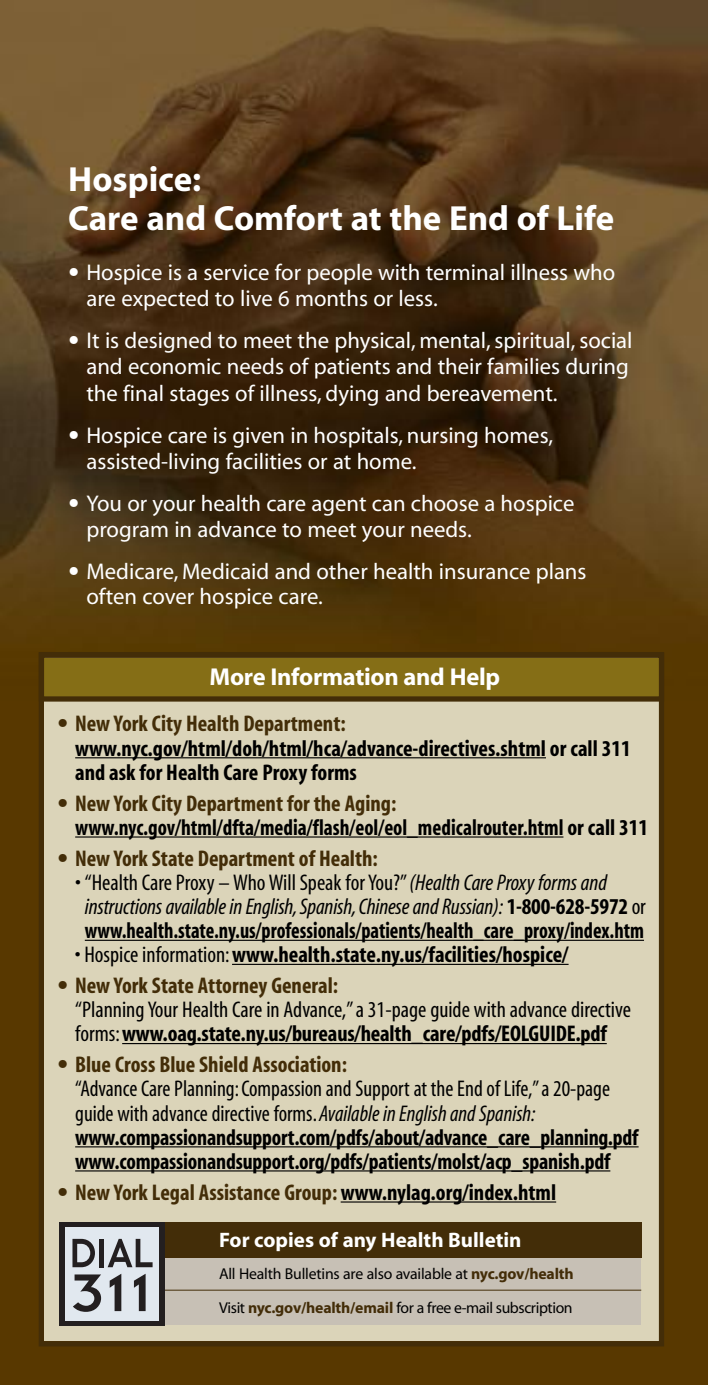
<style>
.page{position:relative;width:710px;height:1385px;background:#fff}
.page>*{position:absolute;margin:0;border:0;box-sizing:border-box;transform-origin:0 0}
.t1{font:700 35px/38.5px "Myriad";color:#fff}
.t2{font:700 24.5px "Myriad";letter-spacing:-.01em;color:#fff}
.t3{font:700 condensed 22.75px/24.2px "Myriad";color:#000}
.t4{font:22.75px/25.7px "Myriad";color:#fff}
.t5{font:condensed 22.75px/24.2px "Myriad";color:#000}
.t6{font:700 condensed 22.75px/24.2px "Myriad";color:#000;scale:.94 1}
.t7{font:700 condensed 22.75px "Myriad";color:#432d08}
.t8{font:700 21px "Myriad";color:#fff}
.t9{font:15.75px/33.4px "Myriad";letter-spacing:-.015em;color:#000}
.s1{font-family:"Berling"}
.s2{font-family:"Berling";font-stretch:normal;color:#432d08}
.s3{color:#432d08}
.s4{font-family:"Berling";font-stretch:normal}
.s5{font-weight:400}
.s6{font-weight:400;font-style:italic}
.s7{font-family:"Berling";font-weight:700;font-stretch:normal;color:#432d08}
.s8{font-weight:700;color:#432d08}
.s9{font-weight:700}
.s10{color:#000}
</style>
<div class="page">
<img style="left:0;top:0;width:707px;height:1385px">
<div style="left:44px;top:657px;width:615px;height:684px;background:#dbd4b9"></div>
<div style="left:39px;top:652px;width:625px;height:694px;border:5px solid #432d08"></div>
<div style="left:44px;top:658px;width:615px;height:38px;background:#856e16"></div>
<div style="left:39px;top:652px;width:625px;height:49px;border:5px solid #432d08"></div>
<hr style="left:75px;top:757px;width:471px;height:1px;background:#000">
<hr style="left:75px;top:836px;width:488px;height:1px;background:#000">
<hr style="left:85px;top:939px;width:559px;height:2px;background:#000">
<hr style="left:232px;top:963px;width:336px;height:2px;background:#000">
<hr style="left:122px;top:1043px;width:485px;height:1px;background:#000">
<hr style="left:75px;top:1146px;width:563px;height:1px;background:#000">
<hr style="left:75px;top:1170px;width:535px;height:1px;background:#000">
<hr style="left:341px;top:1201px;width:215px;height:1px;background:#000">
<div style="left:137px;top:1224px;width:504px;height:100px;background:#c7c0b5"></div>
<div style="left:136px;top:1222px;width:505px;height:36px;background:#432d08"></div>
<hr style="left:151px;top:1289px;width:490px;height:1px;background:#432d08">
<div style="left:60px;top:1222px;width:104px;height:103px;background:#231f20"></div>
<div style="left:65px;top:1227px;width:93px;height:93px;background:#e1e8ef"></div>
<svg style="left:73px;top:1274px;width:28px;height:37px"></svg>
<svg style="left:110px;top:1274px;width:11px;height:37px"></svg>
<svg style="left:134px;top:1273px;width:12px;height:38px"></svg>
<svg style="left:72px;top:1238px;width:23px;height:29px"></svg>
<hr style="left:100px;top:1238px;width:4px;height:29px;background:#231f20">
<svg style="left:108px;top:1238px;width:45px;height:29px"></svg>
<h1 class="t1" style="left:68px;top:163px;width:547px">Hospice:<br>Care and Comfort at the End of Life</h1>
<p class="t4" style="left:86px;top:261px;width:530px;text-indent:-18px"><span class="s1">•</span> Hospice is a service for people with terminal illness who are expected to live 6 months or less.</p>
<p class="t4" style="left:86px;top:329px;width:548px;line-height:26.6px;text-indent:-18px"><span class="s1">•</span> It is designed to meet the physical, mental, spiritual, social and economic needs of patients and their families during the final stages of illness, dying and bereavement.</p>
<p class="t4" style="left:86px;top:424px;width:468px;text-indent:-18px"><span class="s1">•</span> Hospice care is given in hospitals, nursing homes, assisted-living facilities or at home.</p>
<p class="t4" style="left:86px;top:492px;width:489px;text-indent:-18px"><span class="s1">•</span> You or your health care agent can choose a hospice program in advance to meet your needs.</p>
<p class="t4" style="left:86px;top:560px;width:502px;text-indent:-18px"><span class="s1">•</span> Medicare, Medicaid and other health insurance plans often cover hospice care.</p>
<p class="t2" style="left:210px;top:667px;width:292px">More Information and Help</p>
<p class="t3" style="left:75px;top:714px;width:557px;text-indent:-18px"><span class="s2">•</span> <span class="s3">New York City Health Department: </span>www.nyc.gov/html/doh/html/hca/advance-directives.shtml or call 311 and ask for Health Care Proxy forms</p>
<p class="t6" style="left:75px;top:793px;width:611px;text-indent:-18px"><span class="s2">•</span> <span class="s3">New York City Department for the Aging: </span>www.nyc.gov/html/dfta/media/flash/eol/eol_medicalrouter.html or call 311</p>
<p class="t7" style="left:57px;top:850px;width:322px"><span class="s4">•</span> New York State Department of Health:</p>
<p class="t3" style="left:85px;top:872px;width:562px;text-indent:-10px"><span class="s5">• “Health Care Proxy – Who Will Speak for You?”</span><span class="s6">(Health Care Proxy forms and instructions available in English, Spanish, Chinese and Russian):</span> 1-800-628-5972 <span class="s5">or </span>www.health.state.ny.us/professionals/patients/health_care_proxy/index.htm</p>
<p class="t3" style="left:75px;top:944px;width:495px"><span class="s5">• Hospice information:</span>www.health.state.ny.us/facilities/hospice/</p>
<p class="t5" style="left:75px;top:975px;width:557px;text-indent:-18px"><span class="s7">•</span> <span class="s8">New York State Attorney General:<br></span>“Planning Your Health Care in Advance,”a 31-page guide with advance directive forms:<span class="s9">www.oag.state.ny.us/bureaus/health_care/pdfs/EOLGUIDE.pdf</span></p>
<p class="t3" style="left:75px;top:1054px;width:565px;text-indent:-18px"><span class="s2">•</span> <span class="s3">Blue Cross Blue Shield Association:<br></span><span class="s5">“Advance Care Planning:Compassion and Support at the End of Life,”a 20-page guide with advance directive forms.</span><span class="s6">Available in English and Spanish: </span>www.compassionandsupport.com/pdfs/about/advance_care_planning.pdf www.compassionandsupport.org/pdfs/patients/molst/acp_spanish.pdf</p>
<p class="t7" style="left:57px;top:1184px;width:501px"><span class="s4">•</span> New York Legal Assistance Group:<span class="s10">www.nylag.org/index.html</span></p>
<p class="t8" style="left:219px;top:1231px;width:304px">For copies of any Health Bulletin</p>
<p class="t9" style="left:219px;top:1258px;width:356px">All Health Bulletins are also available at <span class="s8">nyc.gov/health<br></span>Visit <span class="s8">nyc.gov/health/email</span> for a free e-mail subscription</p>
</div>
